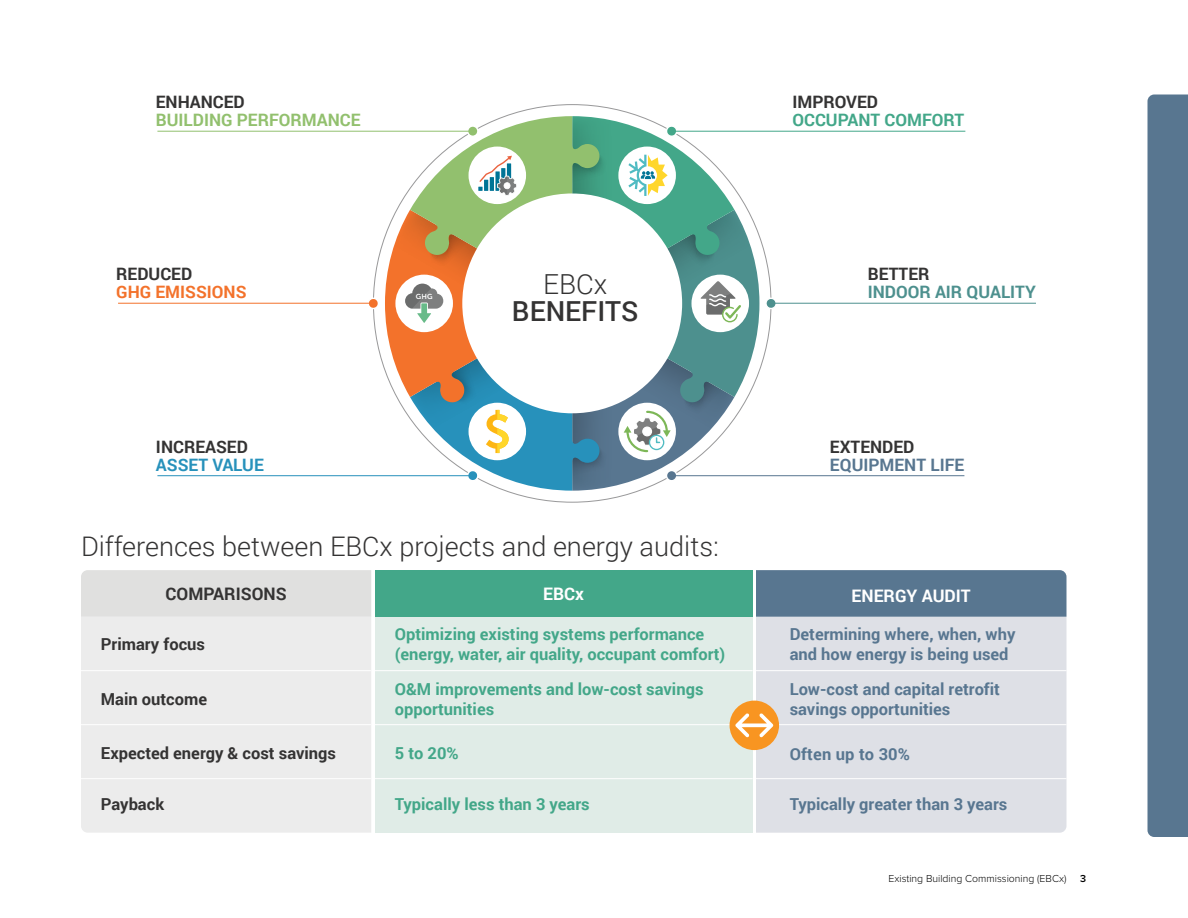
<style>
.page{position:relative;width:1188px;height:918px;background:#fff}
.page>*{position:absolute;margin:0;border:0;box-sizing:border-box;transform-origin:0 0}
.t1{font:500 27.6px/27.6px "Roboto";color:#343333;text-align:center}
.t2{font:300 27px "Roboto";color:#343333}
.t3{font:700 17.25px "Roboto";color:#fff}
.t4{font:700 17.25px "Roboto";color:#343333}
.t5{font:700 17.1px "Roboto";color:#343333}
.t6{font:700 17.1px "Roboto";color:#92c06e}
.t7{font:700 17.1px "Roboto";color:#4d908e}
.t8{font:700 17.1px "Roboto";color:#43a789}
.t9{font:700 17.1px "Roboto";color:#587690}
.t10{font:700 17.1px "Roboto";color:#f3722b}
.t11{font:700 17.1px "Roboto";color:#2791bb}
.t12{font:700 16.5px/19.8px "Roboto";color:#43a789}
.t13{font:700 16.5px/19.8px "Roboto";color:#587690}
.t14{font:700 16.5px "Roboto";color:#343333}
.t15{font:300 10.5px "Proxima Nova";color:#000}
.t16{font:600 10.5px "Proxima Nova";color:#000}
.t17{font:7.2px "Museo Sans 700";color:#fff}
.s1{font-weight:300}
</style>
<div class="page">
<div style="left:375px;top:617px;width:378px;height:216px;background:#e0ece7"></div>
<hr style="left:375px;top:670px;width:378px;height:1px;background:#fff">
<hr style="left:375px;top:724px;width:378px;height:1px;background:#fff">
<hr style="left:375px;top:778px;width:378px;height:1px;background:#fff">
<div style="left:81px;top:617px;width:290px;height:216px;background:#ececec"></div>
<hr style="left:81px;top:670px;width:290px;height:1px;background:#fff">
<hr style="left:81px;top:724px;width:290px;height:1px;background:#fff">
<hr style="left:81px;top:778px;width:290px;height:1px;background:#fff">
<div style="left:375px;top:570px;width:378px;height:47px;background:#43a789"></div>
<div style="left:81px;top:570px;width:290px;height:47px;background:#e0e0df"></div>
<div style="left:756px;top:617px;width:310px;height:216px;background:#dee0e6"></div>
<hr style="left:756px;top:670px;width:310px;height:1px;background:#fff">
<hr style="left:756px;top:724px;width:310px;height:1px;background:#fff">
<hr style="left:756px;top:778px;width:310px;height:1px;background:#fff">
<div style="left:756px;top:570px;width:310px;height:47px;background:#587690"></div>
<div style="left:730px;top:701px;width:49px;height:49px;background:#f89521;border-radius:50%"></div>
<svg style="left:735px;top:713px;width:38px;height:24px"></svg>
<div style="left:1148px;top:94px;width:40px;height:743px;background:#587690"></div>
<svg style="left:366px;top:116px;width:413px;height:375px"></svg>
<hr style="left:771px;top:303px;width:265px;height:1px;background:#4d908e">
<hr style="left:673px;top:131px;width:292px;height:1px;background:#43a789">
<hr style="left:672px;top:475px;width:292px;height:1px;background:#587690">
<hr style="left:118px;top:303px;width:256px;height:1px;background:#f3722b">
<hr style="left:157px;top:131px;width:315px;height:1px;background:#92c06e">
<hr style="left:157px;top:475px;width:315px;height:1px;background:#2791bb">
<p class="t5" style="left:156px;top:92px;width:91px">ENHANCED</p>
<p class="t5" style="left:792px;top:92px;width:87px">IMPROVED</p>
<p class="t6" style="left:156px;top:110px;width:206px">BUILDING PERFORMANCE</p>
<p class="t8" style="left:792px;top:110px;width:173px">OCCUPANT COMFORT</p>
<p class="t5" style="left:116px;top:264px;width:78px">REDUCED</p>
<p class="t5" style="left:868px;top:264px;width:63px">BETTER</p>
<p class="t10" style="left:116px;top:282px;width:132px">GHG EMISSIONS</p>
<p class="t7" style="left:868px;top:282px;width:170px">INDOOR AIR QUALITY</p>
<h3 class="t1" style="left:512px;top:269px;width:128px"><span class="s1">EBCx<br></span>BENEFITS</h3>
<p class="t17" style="left:416px;top:293px;width:18px">GHG</p>
<p class="t5" style="left:156px;top:437px;width:93px">INCREASED</p>
<p class="t5" style="left:830px;top:437px;width:86px">EXTENDED</p>
<p class="t11" style="left:156px;top:455px;width:109px">ASSET VALUE</p>
<p class="t9" style="left:830px;top:455px;width:136px">EQUIPMENT LIFE</p>
<p class="t2" style="left:81px;top:531px;width:639px">Differences between EBCx projects and energy audits:</p>
<p class="t4" style="left:166px;top:584px;width:123px">COMPARISONS</p>
<p class="t3" style="left:543px;top:584px;width:42px">EBCx</p>
<p class="t14" style="left:101px;top:635px;width:106px">Primary focus</p>
<p class="t14" style="left:101px;top:689px;width:108px">Main outcome</p>
<p class="t14" style="left:101px;top:743px;width:237px">Expected energy &amp; cost savings</p>
<p class="t14" style="left:101px;top:795px;width:65px">Payback</p>
<p class="t12" style="left:395px;top:624px;width:332px">Optimizing existing systems performance (energy, water, air quality, occupant comfort)</p>
<p class="t12" style="left:395px;top:679px;width:310px">O&amp;M improvements and low-cost savings opportunities</p>
<p class="t12" style="left:395px;top:743px;width:65px">5 to 20%</p>
<p class="t12" style="left:395px;top:794px;width:196px">Typically less than 3 years</p>
<p class="t3" style="left:852px;top:585px;width:121px">ENERGY AUDIT</p>
<p class="t13" style="left:790px;top:624px;width:227px">Determining where, when, why and how energy is being used</p>
<p class="t13" style="left:790px;top:679px;width:212px">Low-cost and capital retrofit savings opportunities</p>
<p class="t13" style="left:790px;top:745px;width:122px">Often up to 30%</p>
<p class="t13" style="left:790px;top:794px;width:219px">Typically greater than 3 years</p>
<p class="t15" style="left:888px;top:870px;width:180px">Existing Building Commissioning (EBCx)</p>
<p class="t16" style="left:1080px;top:870px;width:8px">3</p>
</div>
